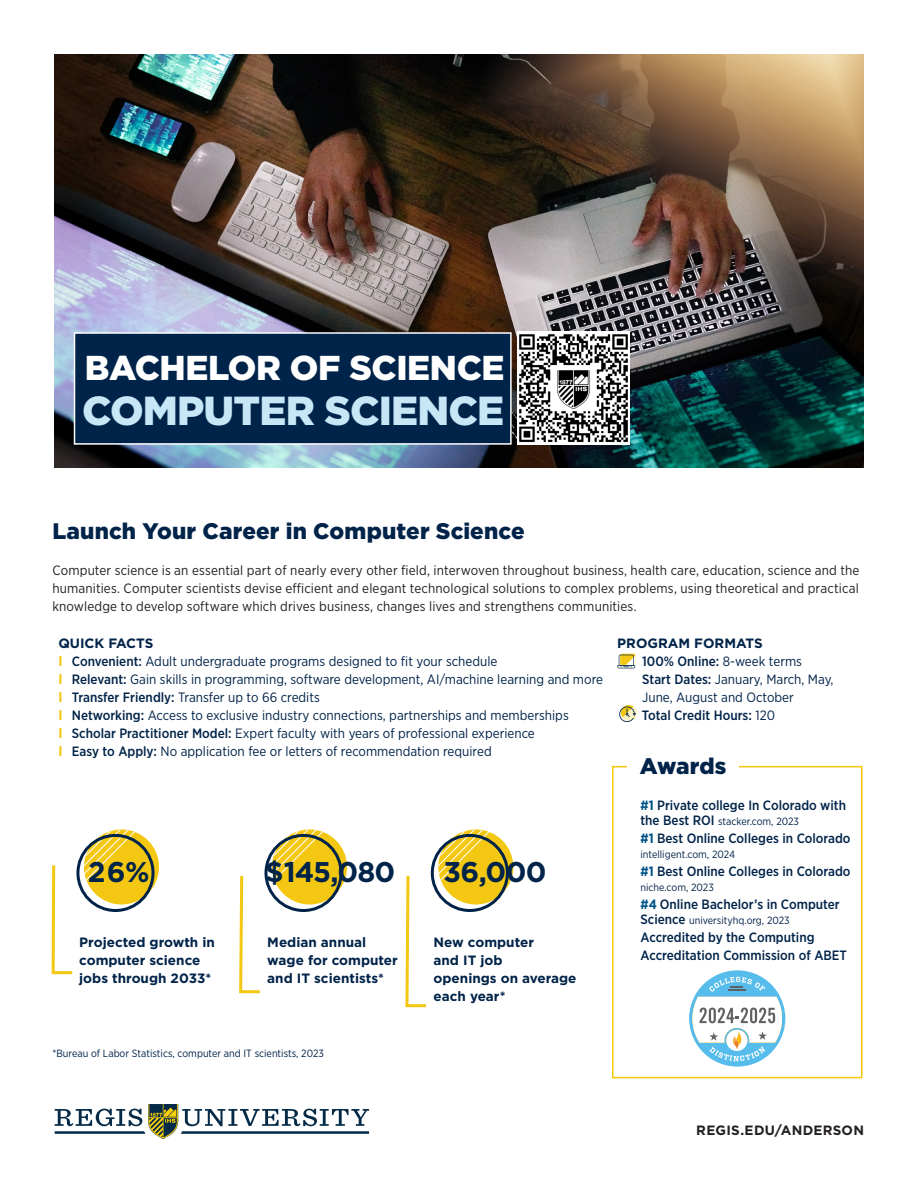
<style>
.page{position:relative;width:918px;height:1188px;background:#fff}
.page>*{position:absolute;margin:0;border:0;box-sizing:border-box;transform-origin:0 0}
.t1{font:900 40.5px "Gotham";letter-spacing:-.02em;color:#c8e7f6}
.t2{font:900 34.5px "Gotham";letter-spacing:-.01em;color:#fff}
.t3{font:700 28.5px "Gotham";letter-spacing:-.025em;color:#002349}
.t4{font:900 22.5px "Gotham";letter-spacing:.005em;color:#002349}
.Accreditation{font:13.5px/18px "Gotham Narrow";color:#002349}
.t5{font:13.5px/18px "Gotham Narrow";letter-spacing:.01em;color:#231f20;text-align:justify}
.Accreditation-2{font:500 13.5px/18px "Gotham Narrow";color:#002349}
.Accreditation-3{font:700 13.5px/18px "Gotham";color:#002349}
.t6{font:700 13.5px "Gotham";letter-spacing:.02em;color:#231f20}
.Accreditation-4{font:10.5px "Gotham Narrow";color:#002349}
.s1{font-family:"Gotham";font-weight:700;color:#f3c712}
.s2{font-weight:500}
.s3{font-weight:400}
.s4{font-weight:700;color:#005488}
.s5{font-weight:500;font-size:13.5px}
</style>
<div class="page">
<img style="left:54px;top:54px;width:810px;height:414px">
<svg style="left:55px;top:1104px;width:314px;height:35px"></svg>
<svg style="left:617px;top:654px;width:18px;height:14px"></svg>
<svg style="left:619px;top:705px;width:17px;height:17px"></svg>
<svg style="left:84px;top:829px;width:75px;height:75px"></svg>
<div style="left:76px;top:834px;width:79px;height:78px;border:3px solid #002349;border-radius:50%"></div>
<svg style="left:51px;top:865px;width:22px;height:110px"></svg>
<svg style="left:272px;top:829px;width:75px;height:75px"></svg>
<div style="left:265px;top:834px;width:78px;height:78px;border:3px solid #002349;border-radius:50%"></div>
<svg style="left:239px;top:875px;width:21px;height:119px"></svg>
<svg style="left:438px;top:829px;width:75px;height:75px"></svg>
<div style="left:431px;top:834px;width:78px;height:78px;border:3px solid #002349;border-radius:50%"></div>
<svg style="left:405px;top:875px;width:21px;height:133px"></svg>
<div style="left:75px;top:333px;width:436px;height:111px;background:#002349"></div>
<div style="left:74px;top:332px;width:438px;height:113px;border:2px solid #fff"></div>
<img style="left:517px;top:332px;width:113px;height:112px">
<div style="left:612px;top:766px;width:250px;height:312px;border:2px solid #f9c709"></div>
<svg style="left:689px;top:970px;width:96px;height:97px"></svg>
<div style="left:628px;top:744px;width:111px;height:46px;background:#fff"></div>
<p class="t2" style="left:85px;top:344px;width:421px">BACHELOR OF SCIENCE</p>
<p class="t1" style="left:82px;top:383px;width:424px">COMPUTER SCIENCE</p>
<p class="t4" style="left:52px;top:516px;width:474px">Launch Your Career in Computer Science</p>
<p class="t5" style="left:52px;top:561px;width:809px">Computer science is an essential part of nearly every other field, interwoven throughout business, health care, education, science and the humanities. Computer scientists devise efficient and elegant technological solutions to complex problems, using theoretical and practical knowledge to develop software which drives business, changes lives and strengthens communities.</p>
<p class="Accreditation-3" style="left:58px;top:634px;width:97px">QUICK FACTS</p>
<p class="Accreditation" style="left:58px;top:652px;width:441px"><span class="s1">l</span> <span class="s2">Convenient:</span> Adult undergraduate programs designed to fit your schedule</p>
<p class="Accreditation" style="left:58px;top:670px;width:546px"><span class="s1">l</span> <span class="s2">Relevant:</span> Gain skills in programming, software development, AI/machine learning and more</p>
<p class="Accreditation" style="left:58px;top:688px;width:263px"><span class="s1">l</span> <span class="s2">Transfer Friendly:</span> Transfer up to 66 credits</p>
<p class="Accreditation" style="left:58px;top:706px;width:512px"><span class="s1">l</span> <span class="s2">Networking:</span> Access to exclusive industry connections, partnerships and memberships</p>
<p class="Accreditation" style="left:58px;top:724px;width:478px"><span class="s1">l</span> <span class="s2">Scholar Practitioner Model:</span> Expert faculty with years of professional experience</p>
<p class="Accreditation" style="left:58px;top:742px;width:435px"><span class="s1">l</span> <span class="s2">Easy to Apply:</span> No application fee or letters of recommendation required</p>
<p class="Accreditation-3" style="left:617px;top:634px;width:147px">PROGRAM FORMATS</p>
<p class="Accreditation" style="left:642px;top:652px;width:193px"><span class="s2">100% Online:</span> 8-week terms<br><span class="s2">Start Dates:</span> January, March, May,<br>June, August and October</p>
<p class="Accreditation-2" style="left:642px;top:706px;width:135px">Total Credit Hours: <span class="s3">120</span></p>
<p class="t4" style="left:640px;top:751px;width:88px">Awards</p>
<p class="t3" style="left:88px;top:853px;width:63px">26%</p>
<p class="Accreditation-3" style="left:79px;top:933px;width:137px">Projected growth in computer science jobs through 2033*</p>
<p class="t3" style="left:265px;top:853px;width:132px">$145,080</p>
<p class="Accreditation-3" style="left:267px;top:933px;width:132px">Median annual wage for computer and IT scientists*</p>
<p class="t3" style="left:444px;top:853px;width:104px">36,000</p>
<p class="Accreditation-3" style="left:434px;top:933px;width:144px">New computer<br>and IT job<br>openings on average each year*</p>
<p class="Accreditation-2" style="left:640px;top:796px;width:207px"><span class="s4">#1</span> Private college In Colorado with</p>
<p class="Accreditation-4" style="left:640px;top:815px;width:160px"><span class="s5">the Best ROI</span> stacker.com, 2023</p>
<p class="Accreditation-2" style="left:640px;top:829px;width:212px"><span class="s4">#1</span> Best Online Colleges in Colorado</p>
<p class="Accreditation-4" style="left:640px;top:848px;width:96px">intelligent.com, 2024</p>
<p class="Accreditation-2" style="left:640px;top:862px;width:212px"><span class="s4">#1</span> Best Online Colleges in Colorado</p>
<p class="Accreditation-4" style="left:640px;top:881px;width:75px">niche.com, 2023</p>
<p class="Accreditation-2" style="left:640px;top:895px;width:201px"><span class="s4">#4</span> Online Bachelor’s in Computer</p>
<p class="Accreditation-4" style="left:640px;top:914px;width:151px"><span class="s5">Science</span> universityhq.org, 2023</p>
<p class="Accreditation-2" style="left:640px;top:928px;width:208px">Accredited by the Computing<br>Accreditation Commission of ABET</p>
<p class="Accreditation-4" style="left:52px;top:1047px;width:273px">*Bureau of Labor Statistics, computer and IT scientists, 2023</p>
<p class="t6" style="left:696px;top:1121px;width:169px">REGIS.EDU/ANDERSON</p>
</div>
